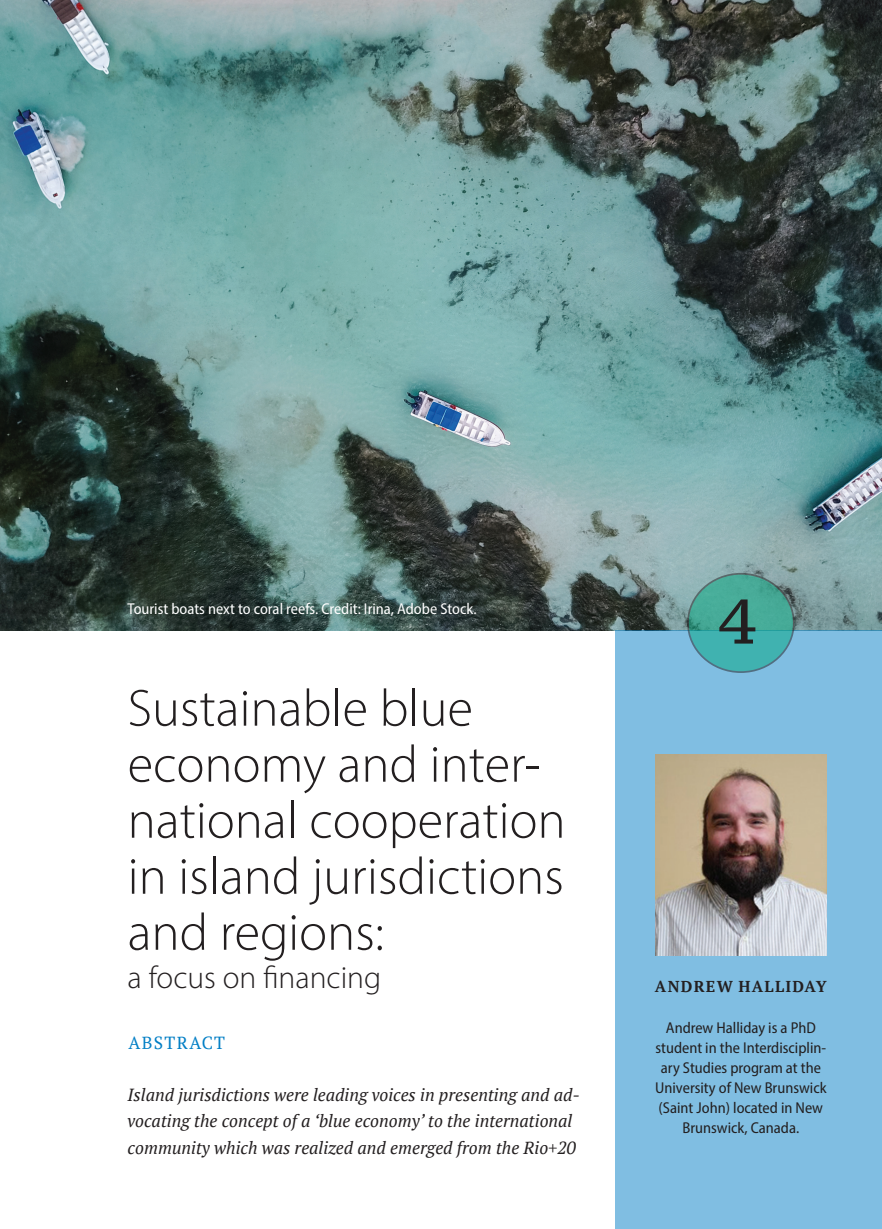
<style>
.page{position:relative;width:882px;height:1229px;background:#fff}
.page>*{position:absolute;margin:0;border:0;box-sizing:border-box;transform-origin:0 0}
.Chapter_Number{font:63px "PT Serif Caption";color:#231f20}
.Chapter_Title{font:300 52.5px/56px "Myriad Pro";color:#231f20}
.Chapter_Title-2{font:300 31.5px "Myriad Pro";color:#231f20}
.Abstract{font:italic 17.5px/26.2px "PT Serif";color:#231f20}
.Abstract-2{font:17.5px "PT Serif";letter-spacing:.08em;color:#007ec5}
.Contributor_Bio{font:semi-condensed 15.75px/20.1px "Myriad Pro";color:#231f20;text-align:center}
.Cutline{font:semi-condensed 15.75px "Myriad Pro";color:#fff}
.Contributor_name{font:700 15.75px "PT Serif";letter-spacing:.08em;color:#231f20}
</style>
<div class="page">
<img style="left:0;top:0;width:882px;height:630px">
<div style="left:615px;top:630px;width:267px;height:598px;background:#80bee2"></div>
<svg style="left:688px;top:574px;width:106px;height:98px;background:#43ab9f"></svg>
<div style="left:687px;top:573px;width:108px;height:100px;border:2px solid #231f20;border-radius:50%"></div>
<img style="left:655px;top:754px;width:172px;height:201px">
<p class="Cutline" style="left:128px;top:599px;width:350px">Tourist boats next to coral reefs. Credit: Irina, Adobe Stock.</p>
<p class="Chapter_Title" style="left:128px;top:679px;width:440px">Sustainable blue economy and inter&shy;national cooperation in island jurisdictions and regions:</p>
<p class="Chapter_Title-2" style="left:128px;top:958px;width:255px">a focus on financing</p>
<p class="Abstract-2" style="left:128px;top:1031px;width:98px">ABSTRACT</p>
<p class="Abstract" style="left:128px;top:1081px;width:454px">Island jurisdictions were leading voices in presenting and ad&shy;vocating the concept of a ‘blue economy’ to the international community which was realized and emerged from the Rio+20</p>
<p class="Chapter_Number" style="left:718px;top:580px;width:39px">4</p>
<p class="Contributor_name" style="left:655px;top:976px;width:173px">ANDREW HALLIDAY</p>
<p class="Contributor_Bio" style="left:655px;top:1017px;width:173px">Andrew Halliday is a PhD student in the Interdisciplin&shy;ary Studies program at the<br>University of New Brunswick (Saint John) located in New<br>Brunswick, Canada.</p>
</div>
